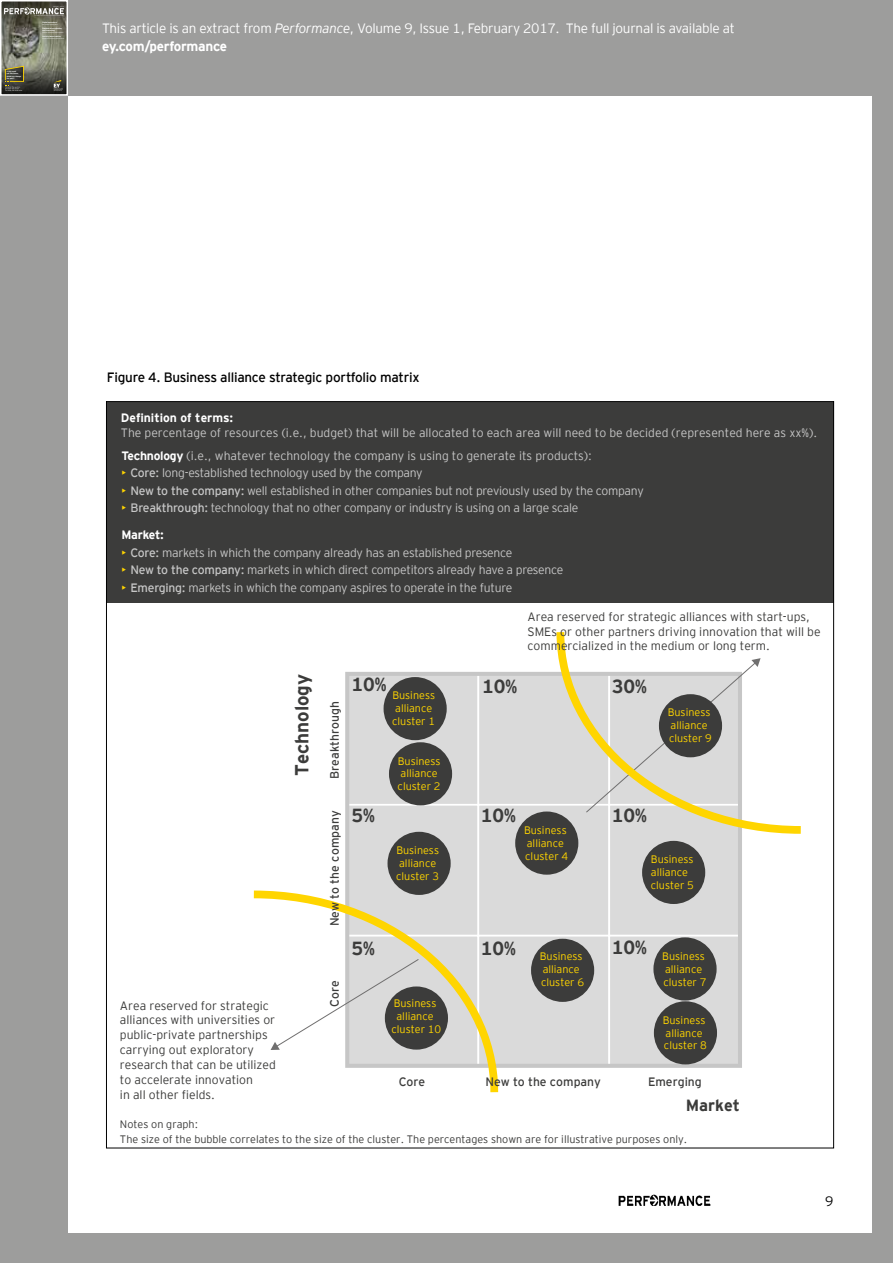
<style>
.page{position:relative;width:893px;height:1263px;background:#9d9d9c}
.page>*{position:absolute;margin:0;border:0;box-sizing:border-box;transform-origin:0 0}
.t1{font:700 18.9px "EY Interstate";color:#3c3c3b}
.t2{font:700 16.2px "EY Interstate";color:#3c3c3b}
.t3{font:300 13.5px/18px "EY Interstate";letter-spacing:-.02em;color:#fff}
.t4{font:13.5px "EY Interstate";letter-spacing:-.02em;color:#000}
.t5{font:300 13.5px "EY Interstate";color:#000}
.t6{font:300 12.15px "EY Interstate";letter-spacing:-.02em;color:#c6c6c6}
.t7{font:300 12.15px/14.9px "EY Interstate";color:#3c3c3b}
.t8{font:300 12.15px/23px "EY Interstate";color:#c6c6c6}
.t9{font:12.15px "EY Interstate";color:#3c3c3b}
.t10{font:700 12.15px "EY Interstate";color:#fff}
.t11{font:300 10.8px/12.9px "EY Interstate";color:#ffd500}
.t12{font:300 10.8px/14.9px "EY Interstate";color:#3c3c3b}
.t13{font:700 1.8px/2.1px "EY Interstate";letter-spacing:-.02em;color:#fff}
.s1{font-style:italic}
.s2{font-weight:700}
.s3{font-weight:700;color:#fff}
.s4{color:#ffd500}
.s5{font-weight:400}
</style>
<div class="page">
<svg style="left:0;top:0;width:68px;height:96px"></svg>
<div style="left:68px;top:96px;width:804px;height:1136px;background:#fff"></div>
<img style="left:618px;top:1195px;width:93px;height:10px">
<div style="left:106px;top:402px;width:728px;height:200px;background:#3c3c3b"></div>
<div style="left:347px;top:674px;width:131px;height:131px;background:#dadada"></div>
<div style="left:478px;top:674px;width:131px;height:131px;background:#dadada"></div>
<div style="left:477px;top:673px;width:133px;height:133px;border:2px solid #fff"></div>
<div style="left:347px;top:805px;width:131px;height:131px;background:#dadada"></div>
<div style="left:347px;top:804px;width:132px;height:132px;border:2px solid #fff"></div>
<div style="left:478px;top:805px;width:131px;height:131px;background:#dadada"></div>
<div style="left:477px;top:804px;width:133px;height:132px;border:2px solid #fff"></div>
<div style="left:609px;top:805px;width:131px;height:131px;background:#dadada"></div>
<div style="left:608px;top:804px;width:133px;height:132px;border:2px solid #fff"></div>
<div style="left:478px;top:936px;width:131px;height:130px;background:#dadada"></div>
<div style="left:477px;top:935px;width:133px;height:132px;border:2px solid #fff"></div>
<div style="left:609px;top:936px;width:131px;height:130px;background:#dadada"></div>
<div style="left:608px;top:935px;width:133px;height:132px;border:2px solid #fff"></div>
<div style="left:345px;top:672px;width:397px;height:396px;border:4px solid #c6c6c6"></div>
<svg style="left:253px;top:887px;width:249px;height:206px"></svg>
<svg style="left:271px;top:958px;width:149px;height:92px"></svg>
<svg style="left:553px;top:632px;width:248px;height:206px"></svg>
<div style="left:384px;top:677px;width:63px;height:63px;background:#3c3c3b;border-radius:50%"></div>
<div style="left:389px;top:742px;width:63px;height:63px;background:#3c3c3b;border-radius:50%"></div>
<div style="left:387px;top:832px;width:64px;height:63px;background:#3c3c3b;border-radius:50%"></div>
<div style="left:515px;top:811px;width:63px;height:64px;background:#3c3c3b;border-radius:50%"></div>
<div style="left:642px;top:841px;width:63px;height:63px;background:#3c3c3b;border-radius:50%"></div>
<div style="left:531px;top:939px;width:63px;height:63px;background:#3c3c3b;border-radius:50%"></div>
<div style="left:653px;top:937px;width:64px;height:63px;background:#3c3c3b;border-radius:50%"></div>
<div style="left:654px;top:1001px;width:63px;height:63px;background:#3c3c3b;border-radius:50%"></div>
<div style="left:659px;top:694px;width:63px;height:63px;background:#3c3c3b;border-radius:50%"></div>
<div style="left:385px;top:986px;width:63px;height:64px;background:#3c3c3b;border-radius:50%"></div>
<p class="t13" style="left:7px;top:71px;width:16px">If you could<br>see the future, would you change the past?</p>
<p class="t13" style="left:42px;top:21px;width:16px">Digital agriculture</p>
<p class="t13" style="left:42px;top:27px;width:21px">Demand-driven planning and forecasting</p>
<p class="t13" style="left:42px;top:35px;width:20px">Activity-based costing</p>
<p class="t3" style="left:102px;top:19px;width:634px">This article is an extract from <span class="s1">Performance</span>, Volume 9, Issue 1, February 2017. The full journal is available at <span class="s2">ey.com/performance</span></p>
<p class="t4" style="left:107px;top:367px;width:314px">Figure 4. Business alliance strategic portfolio matrix</p>
<p class="t10" style="left:121px;top:409px;width:114px">Definition of terms:</p>
<p class="t8" style="left:121px;top:420px;width:698px">The percentage of resources (i.e., budget) that will be allocated to each area will need to be decided (represented here as xx%).<br><span class="s3">Technology</span> (i.e., whatever technology the company is using to generate its products):</p>
<p class="t6" style="left:121px;top:464px;width:303px"><span class="s4">•</span> <span class="s5">Core:</span> long-established technology used by the company</p>
<p class="t6" style="left:121px;top:482px;width:524px"><span class="s4">•</span> <span class="s5">New to the company:</span> well established in other companies but not previously used by the company</p>
<p class="t6" style="left:121px;top:499px;width:459px"><span class="s4">•</span> <span class="s5">Breakthrough:</span> technology that no other company or industry is using on a large scale</p>
<p class="t10" style="left:121px;top:526px;width:44px">Market:</p>
<p class="t6" style="left:121px;top:544px;width:392px"><span class="s4">•</span> <span class="s5">Core:</span> markets in which the company already has an established presence</p>
<p class="t6" style="left:121px;top:561px;width:443px"><span class="s4">•</span> <span class="s5">New to the company:</span> markets in which direct competitors already have a presence</p>
<p class="t6" style="left:121px;top:579px;width:392px"><span class="s4">•</span> <span class="s5">Emerging:</span> markets in which the company aspires to operate in the future</p>
<h1 class="t1" style="left:288px;top:776px;width:104px;rotate:-90deg">Technology</h1>
<p class="t9" style="left:326px;top:779px;width:79px;rotate:-90deg">Breakthrough</p>
<p class="t9" style="left:326px;top:926px;width:117px;rotate:-90deg">New to the company</p>
<p class="t7" style="left:527px;top:608px;width:295px">Area reserved for strategic alliances with start-ups,<br>SMEs or other partners driving innovation that will be commercialized in the medium or long term.</p>
<h1 class="t1" style="left:351px;top:671px;width:37px">10%</h1>
<h1 class="t1" style="left:482px;top:672px;width:37px">10%</h1>
<p class="t11" style="left:392px;top:688px;width:44px">Business alliance cluster 1</p>
<p class="t11" style="left:398px;top:754px;width:44px">Business alliance cluster 2</p>
<h1 class="t1" style="left:351px;top:801px;width:25px">5%</h1>
<h1 class="t1" style="left:481px;top:801px;width:37px">10%</h1>
<p class="t11" style="left:396px;top:843px;width:44px">Business alliance cluster 3</p>
<p class="t11" style="left:524px;top:823px;width:46px">Business alliance cluster 4</p>
<h1 class="t1" style="left:612px;top:672px;width:37px">30%</h1>
<p class="t11" style="left:668px;top:705px;width:46px">Business alliance cluster 9</p>
<h1 class="t1" style="left:612px;top:801px;width:37px">10%</h1>
<p class="t11" style="left:651px;top:852px;width:44px">Business alliance cluster 5</p>
<h1 class="t1" style="left:612px;top:933px;width:37px">10%</h1>
<h1 class="t1" style="left:351px;top:934px;width:25px">5%</h1>
<h1 class="t1" style="left:481px;top:934px;width:37px">10%</h1>
<p class="t11" style="left:540px;top:949px;width:46px">Business alliance cluster 6</p>
<p class="t11" style="left:662px;top:949px;width:46px">Business alliance cluster 7</p>
<p class="t11" style="left:663px;top:1013px;width:46px">Business alliance cluster 8</p>
<p class="t9" style="left:326px;top:1006px;width:28px;rotate:-90deg">Core</p>
<p class="t11" style="left:392px;top:996px;width:51px;text-align:center">Business alliance cluster 10</p>
<p class="t7" style="left:120px;top:997px;width:157px">Area reserved for strategic alliances with universities or public-private partnerships carrying out exploratory research that can be utilized to accelerate innovation<br>in all other fields.</p>
<p class="t12" style="left:120px;top:1116px;width:569px">Notes on graph:<br>The size of the bubble correlates to the size of the cluster. The percentages shown are for illustrative purposes only.</p>
<p class="t9" style="left:399px;top:1072px;width:28px">Core</p>
<p class="t9" style="left:485px;top:1072px;width:117px">New to the company</p>
<p class="t9" style="left:648px;top:1072px;width:55px">Emerging</p>
<h2 class="t2" style="left:686px;top:1094px;width:56px">Market</h2>
<p class="t5" style="left:825px;top:1191px;width:10px">9</p>
</div>
